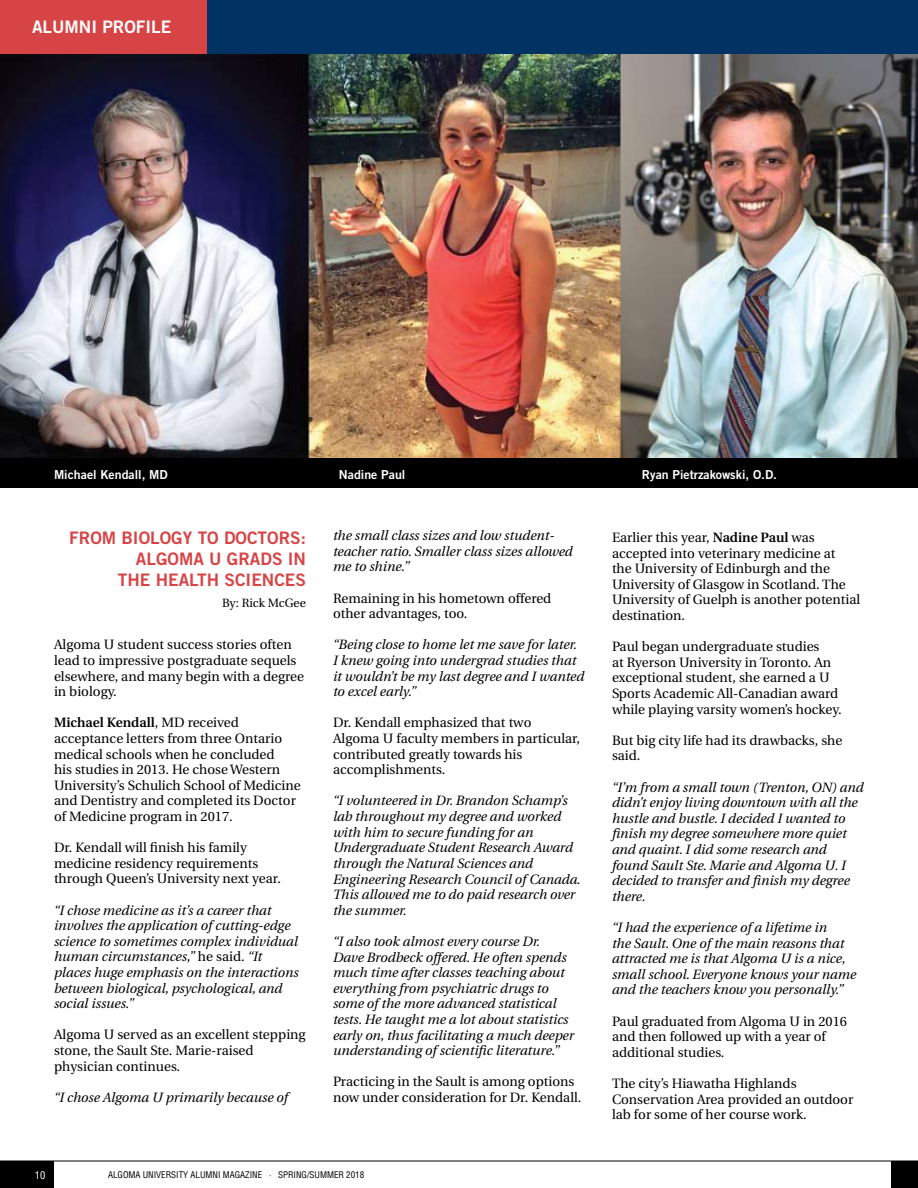
<style>
.page{position:relative;width:918px;height:1188px;background:#fff}
.page>*{position:absolute;margin:0;border:0;box-sizing:border-box;transform-origin:0 0}
.t1{font:17.25px/21px "Trade Gothic Bold Two";color:#d74445;text-align:right}
.t2{font:17.25px "Trade Gothic Bold Two";color:#fff}
.t3{font:italic 13.5px/15.6px "Utopia";color:#000}
.t4{font:13.5px/15.6px "Utopia";color:#000}
.t5{font:12.3px "Trade Gothic Bold Two";color:#fff}
.t6{font:12px "Utopia";color:#000}
.t7{font:condensed 10.5px "Helvetica";color:#fff}
.t8{font:condensed 9px "Helvetica";color:#000}
.s1{font-weight:600}
.s2{font-style:normal}
</style>
<div class="page">
<div style="left:891px;top:1161px;width:27px;height:27px;background:#000"></div>
<div style="left:0;top:1161px;width:54px;height:27px;background:#000"></div>
<hr style="left:0;top:1161px;width:918px;height:1px;background:#000">
<img style="left:0;top:54px;width:918px;height:404px">
<div style="left:0;top:0;width:207px;height:54px;background:#d74445"></div>
<div style="left:207px;top:0;width:711px;height:54px;background:#003263"></div>
<div style="left:0;top:458px;width:918px;height:30px;background:#000"></div>
<p class="t2" style="left:32px;top:16px;width:141px">ALUMNI PROFILE</p>
<p class="t5" style="left:54px;top:467px;width:115px">Michael Kendall, MD</p>
<p class="t5" style="left:339px;top:467px;width:68px">Nadine Paul</p>
<p class="t5" style="left:642px;top:467px;width:137px">Ryan Pietrzakowski, O.D.</p>
<p class="t1" style="left:69px;top:527px;width:238px">FROM BIOLOGY TO DOCTORS:<br>ALGOMA U GRADS IN<br>THE HEALTH SCIENCES</p>
<p class="t6" style="left:222px;top:596px;width:85px">By: Rick McGee</p>
<p class="t4" style="left:54px;top:637px;width:252px">Algoma U student success stories often lead to impressive postgraduate sequels elsewhere, and many begin with a degree in biology.</p>
<p class="t4" style="left:54px;top:715px;width:248px"><span class="s1">Michael Kendall</span>, MD received acceptance letters from three Ontario medical schools when he concluded<br>his studies in 2013. He chose Western University’s Schulich School of Medicine and Dentistry and completed its Doctor of Medicine program in 2017.</p>
<p class="t4" style="left:54px;top:840px;width:228px">Dr. Kendall will finish his family medicine residency requirements through Queen’s University next year.</p>
<p class="t3" style="left:54px;top:902px;width:246px">“I chose medicine as it’s a career that involves the application of cutting-edge science to sometimes complex individual human circumstances,” <span class="s2">he said.</span> “It places huge emphasis on the interactions between biological, psychological, and social issues.”</p>
<p class="t4" style="left:54px;top:1027px;width:253px">Algoma U served as an excellent stepping stone, the Sault Ste. Marie-raised physician continues.</p>
<p class="t3" style="left:54px;top:1090px;width:236px">“I chose Algoma U primarily because of</p>
<p class="t3" style="left:333px;top:528px;width:241px">the small class sizes and low student&shy;teacher ratio. Smaller class sizes allowed me to shine.”</p>
<p class="t4" style="left:333px;top:590px;width:220px">Remaining in his hometown offered other advantages, too.</p>
<p class="t3" style="left:333px;top:637px;width:253px">“Being close to home let me save for later.<br>I knew going into undergrad studies that it wouldn’t be my last degree and I wanted to excel early.”</p>
<p class="t4" style="left:333px;top:715px;width:249px">Dr. Kendall emphasized that two<br>Algoma U faculty members in particular, contributed greatly towards his accomplishments.</p>
<p class="t3" style="left:333px;top:793px;width:249px">“I volunteered in Dr. Brandon Schamp’s lab throughout my degree and worked with him to secure funding for an Undergraduate Student Research Award through the Natural Sciences and Engineering Research Council of Canada.<br>This allowed me to do paid research over the summer.</p>
<p class="t3" style="left:333px;top:934px;width:243px">“I also took almost every course Dr.<br>Dave Brodbeck offered. He often spends much time after classes teaching about everything from psychiatric drugs to some of the more advanced statistical tests. He taught me a lot about statistics early on, thus facilitating a much deeper understanding of scientific literature.”</p>
<p class="t4" style="left:333px;top:1074px;width:250px">Practicing in the Sault is among options now under consideration for Dr. Kendall.</p>
<p class="t7" style="left:35px;top:1169px;width:12px">10</p>
<p class="t8" style="left:108px;top:1169px;width:258px">ALGOMA UNIVERSITY ALUMNI MAGAZINE · SPRING/SUMMER 2018</p>
<p class="t4" style="left:612px;top:530px;width:250px">Earlier this year, <span class="s1">Nadine Paul</span> was accepted into veterinary medicine at<br>the University of Edinburgh and the University of Glasgow in Scotland. The University of Guelph is another potential destination.</p>
<p class="t4" style="left:612px;top:639px;width:231px">Paul began undergraduate studies<br>at Ryerson University in Toronto. An exceptional student, she earned a U Sports Academic All-Canadian award while playing varsity women’s hockey.</p>
<p class="t4" style="left:612px;top:733px;width:232px">But big city life had its drawbacks, she said.</p>
<p class="t3" style="left:612px;top:779px;width:253px">“I’m from a small town (Trenton, ON) and didn’t enjoy living downtown with all the hustle and bustle. I decided I wanted to finish my degree somewhere more quiet and quaint. I did some research and found Sault Ste. Marie and Algoma U. I decided to transfer and finish my degree there.</p>
<p class="t3" style="left:612px;top:920px;width:246px">“I had the experience of a lifetime in<br>the Sault. One of the main reasons that attracted me is that Algoma U is a nice, small school. Everyone knows your name and the teachers know you personally.”</p>
<p class="t4" style="left:612px;top:1014px;width:236px">Paul graduated from Algoma U in 2016 and then followed up with a year of additional studies.</p>
<p class="t4" style="left:612px;top:1076px;width:243px">The city’s Hiawatha Highlands<br>Conservation Area provided an outdoor lab for some of her course work.</p>
</div>
